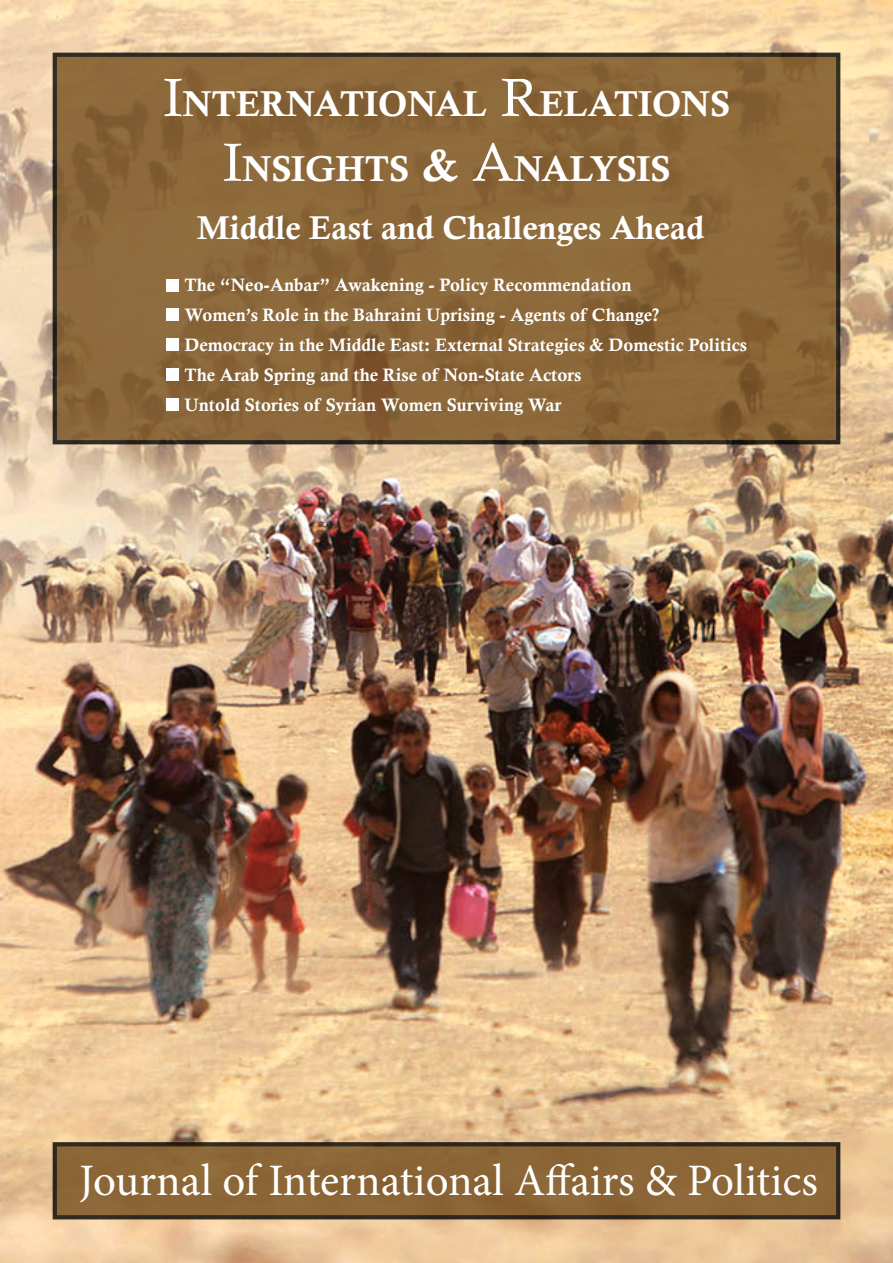
<style>
.page{position:relative;width:893px;height:1263px;background:#fff}
.page>*{position:absolute;margin:0;border:0;box-sizing:border-box;transform-origin:0 0}
.t1{font:45px "Minion Pro";letter-spacing:-.005em;color:#fff}
.t2{font:36px/64.8px "Calis MT Bol";color:#fff;text-align:center}
.t3{font:33px "Calis MT Bol";color:#fff}
.t4{font:18px/30px "Calis MT Bol";color:#fff}
.s1{font-family:"Calisto";font-size:54px}
.s2{font-size:45px}
</style>
<div class="page">
<img style="left:0;top:0;width:893px;height:1263px">
<div style="left:53px;top:53px;width:787px;height:391px;background:linear-gradient(to right,#8b673a,#8b6637);border:4px solid #000101"></div>
<div style="left:167px;top:279px;width:12px;height:12px;background:#fff"></div>
<div style="left:167px;top:309px;width:12px;height:12px;background:#fff"></div>
<div style="left:167px;top:339px;width:12px;height:12px;background:#fff"></div>
<div style="left:167px;top:399px;width:12px;height:12px;background:#fff"></div>
<div style="left:167px;top:368px;width:12px;height:13px;background:#fff"></div>
<div style="left:53px;top:1142px;width:787px;height:77px;background:#8c6636;border:4px solid #000101"></div>
<h2 class="t2" style="left:163px;top:71px;width:568px"><span class="s1">I</span>NTERNATIONAL <span class="s1">R</span>ELATIONS<br><span class="s1">I</span>NSIGHTS <span class="s2">&amp;</span> <span class="s1">A</span>NALYSIS</h2>
<h3 class="t3" style="left:197px;top:209px;width:509px">Middle East and Challenges Ahead</h3>
<p class="t4" style="left:185px;top:270px;width:564px">The “Neo-Anbar” Awakening - Policy Recommendation<br>Women’s Role in the Bahraini Uprising - Agents of Change?<br>Democracy in the Middle East: External Strategies &amp; Domestic Politics The Arab Spring and the Rise of Non-State Actors<br>Untold Stories of Syrian Women Surviving War</p>
<h1 class="t1" style="left:79px;top:1151px;width:740px">Journal of International Affairs &amp; Politics</h1>
</div>
